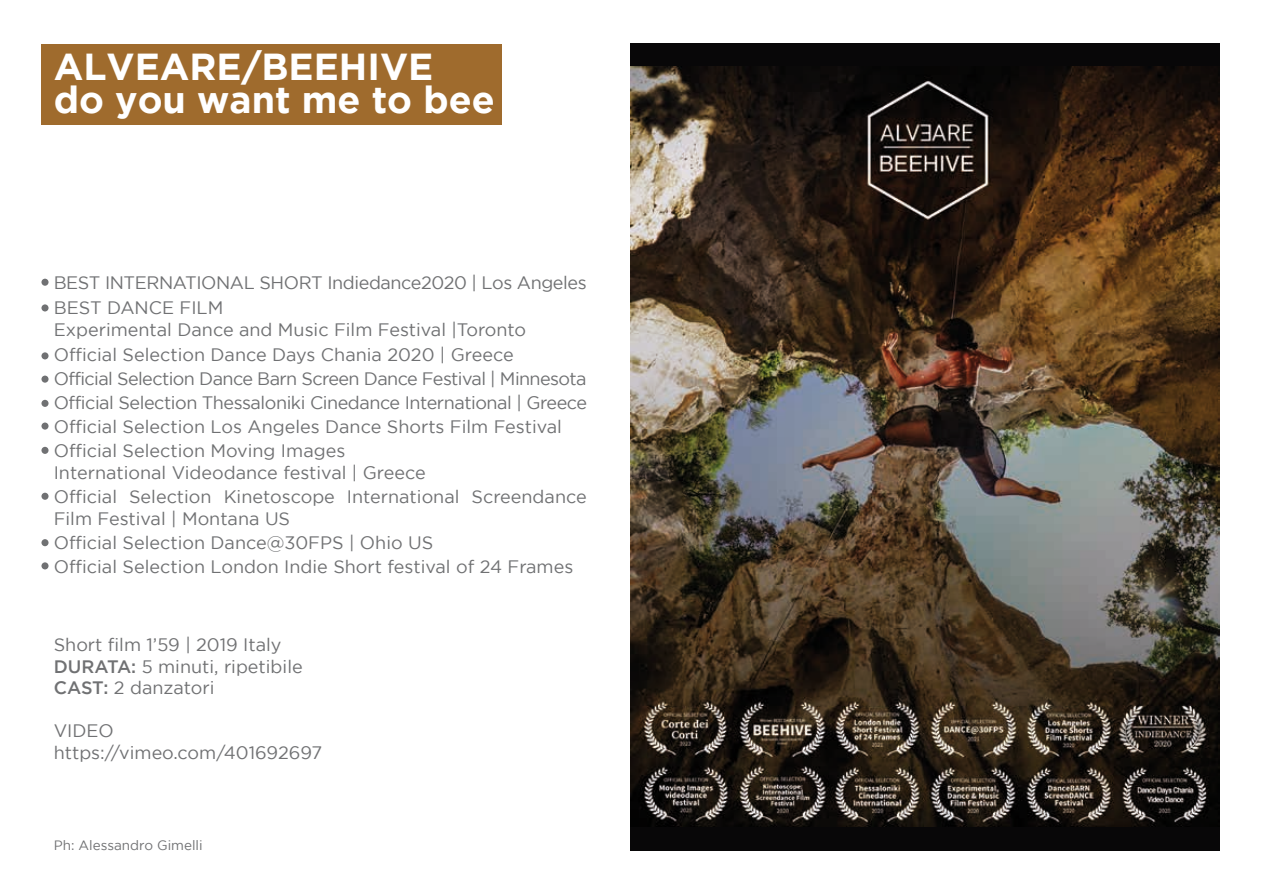
<style>
.page{position:relative;width:1263px;height:893px;background:#fff}
.page>*{position:absolute;margin:0;border:0;box-sizing:border-box;transform-origin:0 0}
.t1{font:700 37.5px/33px "Gotham";color:#fff}
.t2{font:18px/24.3px "Gotham";color:#707173}
.t3{font:18px/25.5px "Gotham";letter-spacing:-.025em;color:#707173}
.t4{font:13.5px "Gotham";color:#707173}
.s1{font-weight:500}
</style>
<div class="page">
<div style="left:630px;top:43px;width:589px;height:808px;background:#080708"></div>
<img style="left:630px;top:66px;width:589px;height:760px">
<div style="left:41px;top:44px;width:461px;height:80px;background:#9f6b2d"></div>
<div style="left:41px;top:279px;width:8px;height:7px;background:#707173;border-radius:50%"></div>
<div style="left:41px;top:304px;width:8px;height:7px;background:#707173;border-radius:50%"></div>
<div style="left:41px;top:352px;width:8px;height:7px;background:#707173;border-radius:50%"></div>
<div style="left:41px;top:376px;width:8px;height:7px;background:#707173;border-radius:50%"></div>
<div style="left:41px;top:400px;width:8px;height:7px;background:#707173;border-radius:50%"></div>
<div style="left:41px;top:423px;width:8px;height:7px;background:#707173;border-radius:50%"></div>
<div style="left:41px;top:447px;width:8px;height:7px;background:#707173;border-radius:50%"></div>
<div style="left:41px;top:493px;width:8px;height:7px;background:#707173;border-radius:50%"></div>
<div style="left:41px;top:539px;width:8px;height:7px;background:#707173;border-radius:50%"></div>
<div style="left:41px;top:562px;width:8px;height:7px;background:#707173;border-radius:50%"></div>
<h1 class="t1" style="left:54px;top:49px;width:442px">ALVEARE/BEEHIVE<br>do you want me to bee</h1>
<p class="t3" style="left:54px;top:269px;width:534px">BEST INTERNATIONAL SHORT Indiedance2020 | Los Angeles<br>BEST DANCE FILM</p>
<p class="t2" style="left:54px;top:317px;width:535px">Experimental Dance and Music Film Festival |Toronto Official Selection Dance Days Chania 2020 | Greece<br>Official Selection Dance Barn Screen Dance Festival | Minnesota Official Selection Thessaloniki Cinedance International | Greece Official Selection Los Angeles Dance Shorts Film Festival Official Selection Moving Images</p>
<p class="t2" style="left:54px;top:460px;width:534px">International Videodance festival | Greece<br>Official Selection Kinetoscope International Screendance</p>
<p class="t2" style="left:54px;top:506px;width:521px">Film Festival | Montana US<br>Official Selection Dance@30FPS | Ohio US<br>Official Selection London Indie Short festival of 24 Frames</p>
<p class="t2" style="left:54px;top:633px;width:250px;line-height:21.6px">Short film 1’59 | 2019 Italy<br><span class="s1">DURATA:</span> 5 minuti, ripetibile<br><span class="s1">CAST:</span> 2 danzatori</p>
<p class="t2" style="left:54px;top:720px;width:270px;line-height:21.6px">VIDEO https://vimeo.com/401692697</p>
<p class="t4" style="left:54px;top:838px;width:150px">Ph: Alessandro Gimelli</p>
</div>
